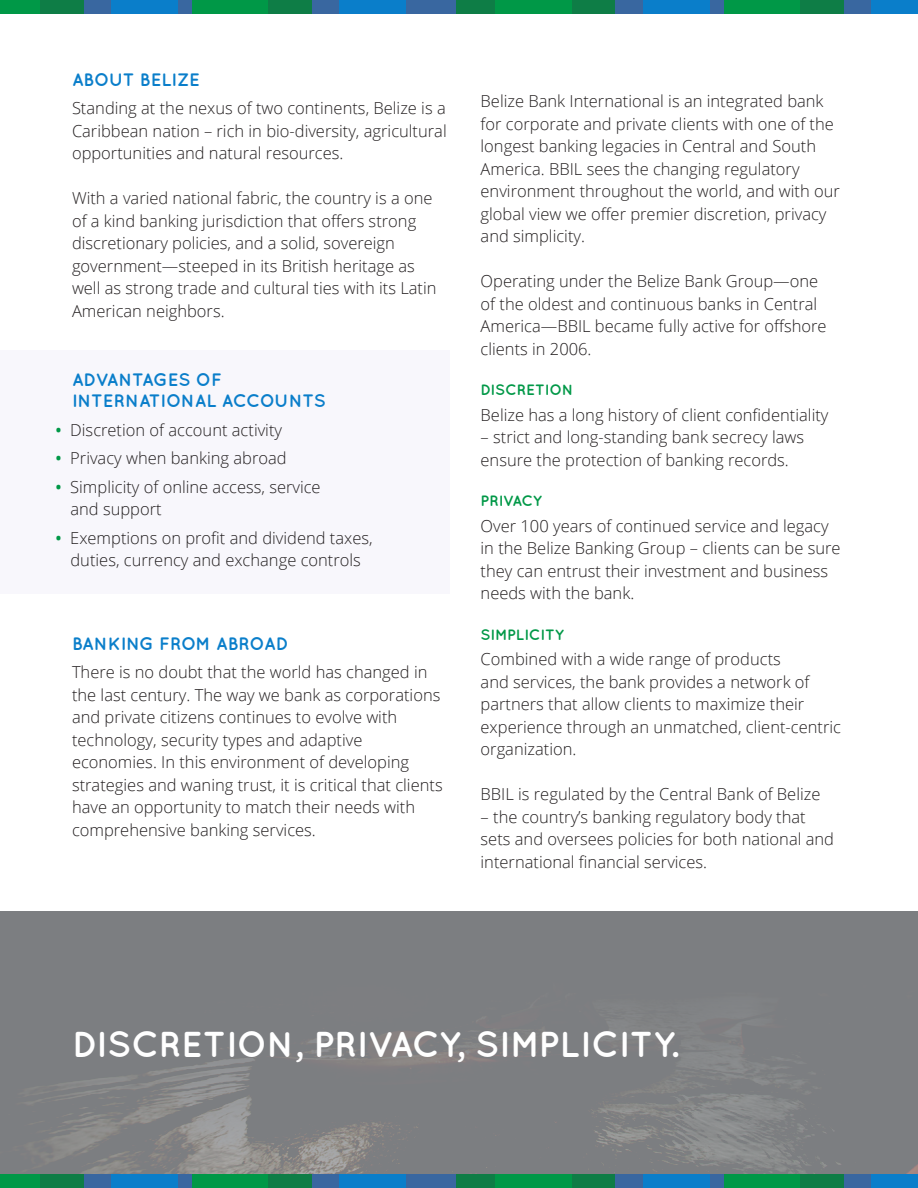
<style>
.page{position:relative;width:918px;height:1188px;background:#fff}
.page>*{position:absolute;margin:0;border:0;box-sizing:border-box;transform-origin:0 0}
.Paragraph_Style_1{font:700 36px "Quicksand";color:#fff}
.t1{font:700 18px/21px "Quicksand";color:#0a7eca}
.Body{font:300 16.5px/22.5px "Open Sans";color:#231f20}
.Subhead{font:700 15px "Quicksand";color:#009847}
.s1{font-weight:600;color:#009847}
</style>
<div class="page">
<div style="left:0;top:912px;width:918px;height:276px;background:#7c7e81"></div>
<div style="left:0;top:351px;width:450px;height:243px;background:#f8f7fc"></div>
<div style="left:0;top:0;width:40px;height:14px;background:#009847"></div>
<div style="left:191px;top:0;width:78px;height:14px;background:#009847"></div>
<div style="left:84px;top:0;width:28px;height:14px;background:#3967a0"></div>
<div style="left:406px;top:0;width:50px;height:14px;background:#3967a0"></div>
<div style="left:312px;top:0;width:28px;height:14px;background:#3967a0"></div>
<div style="left:112px;top:0;width:66px;height:14px;background:#0a7eca"></div>
<div style="left:340px;top:0;width:66px;height:14px;background:#0a7eca"></div>
<div style="left:178px;top:0;width:13px;height:14px;background:#3967a0"></div>
<div style="left:40px;top:0;width:44px;height:14px;background:#0e7d46"></div>
<div style="left:269px;top:0;width:43px;height:14px;background:#0e7d46"></div>
<div style="left:456px;top:0;width:39px;height:14px;background:#0e7d46"></div>
<div style="left:495px;top:0;width:78px;height:14px;background:#009847"></div>
<div style="left:573px;top:0;width:43px;height:14px;background:#0e7d46"></div>
<div style="left:723px;top:0;width:78px;height:14px;background:#009847"></div>
<div style="left:616px;top:0;width:28px;height:14px;background:#3967a0"></div>
<div style="left:844px;top:0;width:28px;height:14px;background:#3967a0"></div>
<div style="left:644px;top:0;width:66px;height:14px;background:#0a7eca"></div>
<div style="left:872px;top:0;width:46px;height:14px;background:#0a7eca"></div>
<div style="left:710px;top:0;width:13px;height:14px;background:#3967a0"></div>
<div style="left:801px;top:0;width:43px;height:14px;background:#0e7d46"></div>
<div style="left:0;top:1174px;width:40px;height:14px;background:#009847"></div>
<div style="left:191px;top:1174px;width:78px;height:14px;background:#009847"></div>
<div style="left:84px;top:1174px;width:28px;height:14px;background:#3967a0"></div>
<div style="left:406px;top:1174px;width:50px;height:14px;background:#3967a0"></div>
<div style="left:312px;top:1174px;width:28px;height:14px;background:#3967a0"></div>
<div style="left:112px;top:1174px;width:66px;height:14px;background:#0a7eca"></div>
<div style="left:340px;top:1174px;width:66px;height:14px;background:#0a7eca"></div>
<div style="left:178px;top:1174px;width:13px;height:14px;background:#3967a0"></div>
<div style="left:40px;top:1174px;width:44px;height:14px;background:#0e7d46"></div>
<div style="left:269px;top:1174px;width:43px;height:14px;background:#0e7d46"></div>
<div style="left:456px;top:1174px;width:39px;height:14px;background:#0e7d46"></div>
<div style="left:495px;top:1174px;width:78px;height:14px;background:#009847"></div>
<div style="left:573px;top:1174px;width:43px;height:14px;background:#0e7d46"></div>
<div style="left:723px;top:1174px;width:78px;height:14px;background:#009847"></div>
<div style="left:616px;top:1174px;width:28px;height:14px;background:#3967a0"></div>
<div style="left:844px;top:1174px;width:28px;height:14px;background:#3967a0"></div>
<div style="left:644px;top:1174px;width:66px;height:14px;background:#0a7eca"></div>
<div style="left:872px;top:1174px;width:46px;height:14px;background:#0a7eca"></div>
<div style="left:710px;top:1174px;width:13px;height:14px;background:#3967a0"></div>
<div style="left:801px;top:1174px;width:43px;height:14px;background:#0e7d46"></div>
<p class="t1" style="left:72px;top:68px;width:129px">ABOUT BELIZE</p>
<p class="Body" style="left:72px;top:96px;width:376px;text-align:justify">Standing at the nexus of two continents, Belize is a Caribbean nation – rich in bio-diversity, agricultural opportunities and natural resources.</p>
<p class="Body" style="left:72px;top:186px;width:366px">With a varied national fabric, the country is a one of a kind banking jurisdiction that offers strong discretionary policies, and a solid, sovereign government—steeped in its British heritage as well as strong trade and cultural ties with its Latin American neighbors.</p>
<p class="t1" style="left:72px;top:369px;width:255px">ADVANTAGES OF<br>INTERNATIONAL ACCOUNTS</p>
<p class="Body" style="left:56px;top:418px;width:228px"><span class="s1">•</span> Discretion of account activity</p>
<p class="Body" style="left:56px;top:447px;width:233px"><span class="s1">•</span> Privacy when banking abroad</p>
<p class="Body" style="left:70px;top:475px;width:252px;text-indent:-15px"><span class="s1">•</span> Simplicity of online access, service and support</p>
<p class="Body" style="left:56px;top:526px;width:319px;text-align:center"><span class="s1">•</span> Exemptions on profit and dividend taxes, duties, currency and exchange controls</p>
<p class="t1" style="left:72px;top:632px;width:218px">BANKING FROM ABROAD</p>
<p class="Body" style="left:72px;top:660px;width:372px">There is no doubt that the world has changed in the last century. The way we bank as corporations and private citizens continues to evolve with technology, security types and adaptive economies. In this environment of developing strategies and waning trust, it is critical that clients have an opportunity to match their needs with comprehensive banking services.</p>
<p class="Body" style="left:481px;top:89px;width:361px">Belize Bank International is an integrated bank for corporate and private clients with one of the longest banking legacies in Central and South America. BBIL sees the changing regulatory environment throughout the world, and with our global view we offer premier discretion, privacy and simplicity.</p>
<p class="Body" style="left:481px;top:269px;width:347px">Operating under the Belize Bank Group—one of the oldest and continuous banks in Central America—BBIL became fully active for offshore clients in 2006.</p>
<p class="Subhead" style="left:481px;top:381px;width:94px">DISCRETION</p>
<p class="Body" style="left:481px;top:403px;width:349px">Belize has a long history of client confidentiality</p>
<p class="Body" style="left:481px;top:425px;width:325px">– strict and long-standing bank secrecy laws ensure the protection of banking records.</p>
<p class="Subhead" style="left:481px;top:492px;width:63px">PRIVACY</p>
<p class="Body" style="left:481px;top:514px;width:362px">Over 100 years of continued service and legacy in the Belize Banking Group – clients can be sure they can entrust their investment and business needs with the bank.</p>
<p class="Subhead" style="left:481px;top:625px;width:85px">SIMPLICITY</p>
<p class="Body" style="left:481px;top:647px;width:362px">Combined with a wide range of products<br>and services, the bank provides a network of partners that allow clients to maximize their experience through an unmatched, client-centric organization.</p>
<p class="Body" style="left:481px;top:782px;width:341px">BBIL is regulated by the Central Bank of Belize</p>
<p class="Body" style="left:481px;top:805px;width:355px">– the country’s banking regulatory body that sets and oversees policies for both national and international financial services.</p>
<p class="Paragraph_Style_1" style="left:72px;top:1022px;width:608px">DISCRETION, PRIVACY, SIMPLICITY.</p>
</div>
